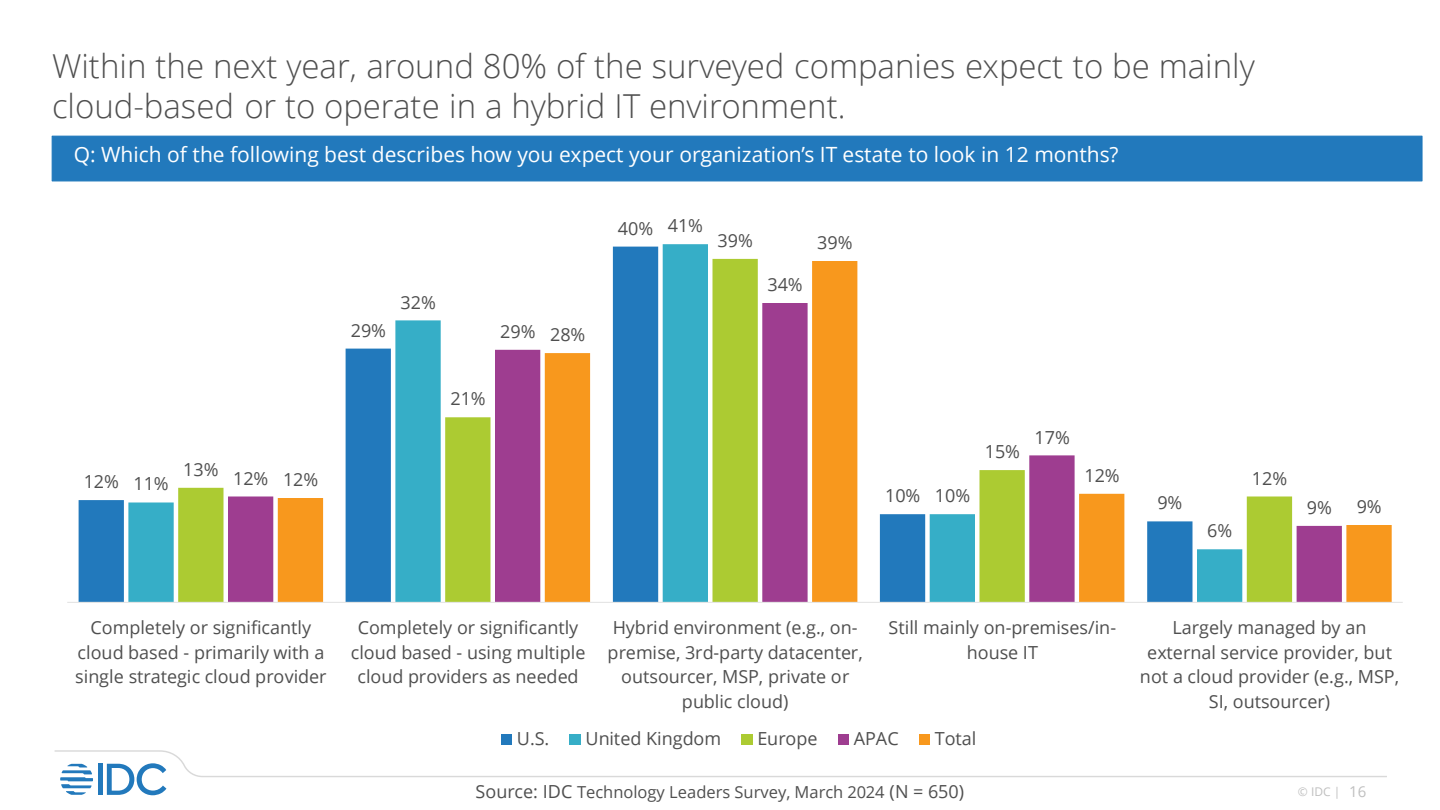
<style>
.page{position:relative;width:1440px;height:810px;background:#fff}
.page>*{position:absolute;margin:0;border:0;box-sizing:border-box;transform-origin:0 0}
.t1{font:300 33px/39.6px "Open Sans";color:#4f4f4f}
.t2{font:21px "Open Sans";color:#fff}
.t3{font:18px/24.5px "Open Sans";letter-spacing:-.005em;color:#4f4f4f;text-align:center}
.t4{font:16.5px "Open Sans";color:#4f4f4f}
.t5{font:12px "Open Sans";color:#bfbfbf}
.s1{font-size:18px}
.s2{font-size:15px}
</style>
<div class="page">
<svg style="left:54px;top:750px;width:1333px;height:45px"></svg>
<div style="left:52px;top:136px;width:1371px;height:45px;background:#2279bc"></div>
<div style="left:79px;top:500px;width:45px;height:102px;background:#2279bc"></div>
<svg style="left:128px;top:244px;width:630px;height:358px"></svg>
<svg style="left:178px;top:259px;width:580px;height:343px"></svg>
<svg style="left:228px;top:303px;width:50px;height:299px"></svg>
<svg style="left:278px;top:261px;width:1114px;height:341px"></svg>
<hr style="left:67px;top:602px;width:1336px;height:1px;background:#e5e5e5">
<div style="left:501px;top:734px;width:11px;height:11px;background:#2279bc"></div>
<div style="left:569px;top:734px;width:11px;height:11px;background:#36aec7"></div>
<div style="left:741px;top:734px;width:11px;height:11px;background:#accb32"></div>
<div style="left:838px;top:734px;width:11px;height:11px;background:#9e3d90"></div>
<div style="left:919px;top:734px;width:11px;height:11px;background:#f8981d"></div>
<h2 class="t1" style="left:52px;top:45px;width:1204px">Within the next year, around 80% of the surveyed companies expect to be mainly cloud-based or to operate in a hybrid IT environment.</h2>
<p class="t2" style="left:74px;top:140px;width:1046px">Q: Which of the following best describes how you expect your organization’s IT estate to look in 12 months?</p>
<p class="t3" style="left:351px;top:317px;width:37px">29%</p>
<p class="t3" style="left:401px;top:289px;width:37px">32%</p>
<p class="t3" style="left:500px;top:319px;width:37px">29%</p>
<p class="t3" style="left:550px;top:322px;width:37px">28%</p>
<p class="t3" style="left:618px;top:215px;width:37px">40%</p>
<p class="t3" style="left:668px;top:213px;width:37px">41%</p>
<p class="t3" style="left:718px;top:228px;width:37px">39%</p>
<p class="t3" style="left:767px;top:272px;width:37px">34%</p>
<p class="t3" style="left:817px;top:230px;width:37px">39%</p>
<p class="t3" style="left:84px;top:469px;width:37px">12%</p>
<p class="t3" style="left:134px;top:471px;width:37px">11%</p>
<p class="t3" style="left:183px;top:457px;width:37px">13%</p>
<p class="t3" style="left:450px;top:386px;width:37px">21%</p>
<p class="t3" style="left:985px;top:439px;width:37px">15%</p>
<p class="t3" style="left:1035px;top:424px;width:37px">17%</p>
<p class="t3" style="left:1084px;top:463px;width:37px">12%</p>
<p class="t3" style="left:233px;top:465px;width:37px">12%</p>
<p class="t3" style="left:1252px;top:465px;width:37px">12%</p>
<p class="t3" style="left:283px;top:467px;width:37px">12%</p>
<p class="t3" style="left:885px;top:483px;width:37px">10%</p>
<p class="t3" style="left:935px;top:483px;width:37px">10%</p>
<p class="t3" style="left:1157px;top:490px;width:27px">9%</p>
<p class="t3" style="left:1207px;top:518px;width:27px">6%</p>
<p class="t3" style="left:1307px;top:495px;width:27px">9%</p>
<p class="t3" style="left:1357px;top:494px;width:27px">9%</p>
<p class="t3" style="left:75px;top:615px;width:253px">Completely or significantly cloud based - primarily with a single strategic cloud provider</p>
<p class="t3" style="left:351px;top:615px;width:236px">Completely or significantly cloud based - using multiple cloud providers as needed</p>
<p class="t3" style="left:608px;top:615px;width:257px">Hybrid environment (e.g., on&shy;premise, 3rd-party datacenter, outsourcer, MSP, private or public cloud)</p>
<p class="t3" style="left:889px;top:615px;width:229px">Still mainly on-premises/in&shy;house IT</p>
<p class="t3" style="left:1140px;top:615px;width:261px">Largely managed by an external service provider, but not a cloud provider (e.g., MSP,<br>SI, outsourcer)</p>
<p class="t3" style="left:517px;top:725px;width:34px">U.S.</p>
<p class="t3" style="left:585px;top:725px;width:137px">United Kingdom</p>
<p class="t3" style="left:757px;top:725px;width:62px">Europe</p>
<p class="t3" style="left:854px;top:725px;width:46px">APAC</p>
<p class="t3" style="left:935px;top:725px;width:43px">Total</p>
<p class="t4" style="left:476px;top:781px;width:490px"><span class="s1">Source: IDC</span> Technology Leaders Survey, March 2024 <span class="s1">(N = 650)</span></p>
<p class="t5" style="left:1298px;top:784px;width:70px">© IDC | <span class="s2">16</span></p>
</div>
